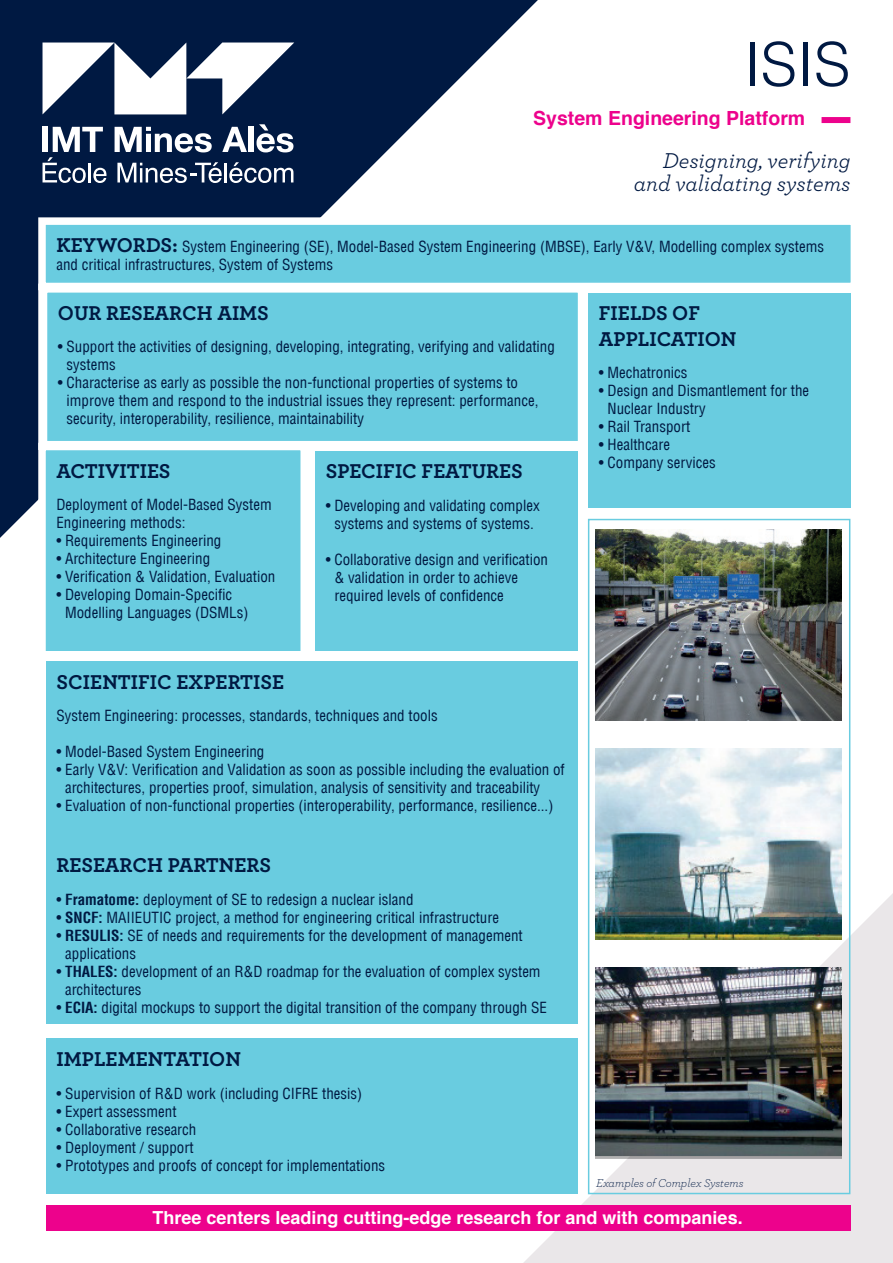
<style>
.page{position:relative;width:893px;height:1263px;background:#fff}
.page>*{position:absolute;margin:0;border:0;box-sizing:border-box;transform-origin:0 0}
.t1{font:300 60px "Helvetica";color:#001942}
.t2{font:italic 22.5px/22.5px "Archer";color:#001942;text-align:right}
.t3{font:700 21px/25.2px "Archer";color:#001942}
.t4{font:700 19.5px "Helvetica";color:#ed028c}
.t5{font:700 18px "Helvetica";color:#fff}
.t6{font:condensed 15px/18px "Helvetica LT";color:#001942}
.t7{font:italic 300 12px "Archer";color:#001942}
.s1{font-family:"Archer";font-weight:700;font-stretch:normal;font-size:21px}
.s2{font-weight:700}
</style>
<div class="page">
<svg style="left:0;top:0;width:538px;height:538px;fill:#001942"></svg>
<svg style="left:229px;top:162px;width:64px;height:21px"></svg>
<hr style="left:224px;top:163px;width:3px;height:19px;background:#fff">
<svg style="left:117px;top:162px;width:105px;height:21px"></svg>
<svg style="left:256px;top:124px;width:37px;height:28px"></svg>
<div style="left:249px;top:127px;width:5px;height:25px;background:#fff"></div>
<svg style="left:222px;top:127px;width:25px;height:25px"></svg>
<svg style="left:115px;top:127px;width:97px;height:25px"></svg>
<svg style="left:43px;top:127px;width:63px;height:56px"></svg>
<div style="left:43px;top:127px;width:5px;height:25px;background:#fff"></div>
<svg style="left:43px;top:43px;width:251px;height:71px"></svg>
<svg style="left:523px;top:893px;width:370px;height:370px;fill:#eae7e9"></svg>
<div style="left:315px;top:451px;width:262px;height:200px;background:#69cce0"></div>
<div style="left:42px;top:221px;width:812px;height:65px;background:#69cce0"></div>
<div style="left:38px;top:217px;width:820px;height:73px;border:8px solid #fff"></div>
<div style="left:42px;top:446px;width:262px;height:209px;background:#69cce0"></div>
<div style="left:38px;top:443px;width:270px;height:215px;border:8px solid #fff"></div>
<div style="left:588px;top:293px;width:262px;height:214px;background:#69cce0"></div>
<div style="left:46px;top:661px;width:531px;height:362px;background:#69cce0"></div>
<div style="left:588px;top:519px;width:262px;height:675px;border:2px solid #69cce0"></div>
<div style="left:46px;top:1039px;width:531px;height:155px;background:#69cce0"></div>
<img style="left:595px;top:529px;width:247px;height:192px">
<img style="left:595px;top:748px;width:247px;height:192px">
<img style="left:595px;top:1155px;width:247px;height:4px">
<img style="left:595px;top:967px;width:247px;height:188px">
<div style="left:43px;top:288px;width:539px;height:157px;background:#69cce0"></div>
<div style="left:38px;top:284px;width:549px;height:166px;border:9px solid #fff"></div>
<div style="left:46px;top:1205px;width:804px;height:26px;background:#ed028c"></div>
<div style="left:821px;top:117px;width:29px;height:6px;background:#ed028c"></div>
<h1 class="t1" style="left:744px;top:13px;width:108px">ISIS</h1>
<h3 class="t4" style="left:533px;top:103px;width:273px">System Engineering Platform</h3>
<h2 class="t2" style="left:634px;top:148px;width:218px">Designing, verifying and validating systems</h2>
<p class="t6" style="left:56px;top:238px;width:769px"><span class="s1">KEYWORDS:</span> System Engineering (SE), Model-Based System Engineering (MBSE), Early V&amp;V, Modelling complex systems and critical infrastructures, System of Systems</p>
<h3 class="t3" style="left:58px;top:299px;width:212px">OUR RESEARCH AIMS</h3>
<p class="t6" style="left:67px;top:338px;width:490px;text-indent:-9px">• Support the activities of designing, developing, integrating, verifying and validating systems</p>
<p class="t6" style="left:67px;top:374px;width:473px;text-indent:-9px">• Characterise as early as possible the non-functional properties of systems to improve them and respond to the industrial issues they represent: performance, security, interoperability, resilience, maintainability</p>
<h3 class="t3" style="left:56px;top:457px;width:116px">ACTIVITIES</h3>
<p class="t6" style="left:56px;top:495px;width:217px">Deployment of Model-Based System<br>Engineering methods:</p>
<p class="t6" style="left:56px;top:531px;width:166px">• Requirements Engineering</p>
<p class="t6" style="left:56px;top:549px;width:155px">• Architecture Engineering</p>
<p class="t6" style="left:56px;top:567px;width:220px">• Verification &amp; Validation, Evaluation</p>
<p class="t6" style="left:65px;top:585px;width:185px;text-indent:-9px">• Developing Domain-Specific<br>Modelling Languages (DSMLs)</p>
<h3 class="t3" style="left:326px;top:457px;width:199px">SPECIFIC FEATURES</h3>
<p class="t6" style="left:326px;top:496px;width:216px;text-align:center">• Developing and validating complex systems and systems of systems.</p>
<p class="t6" style="left:334px;top:550px;width:215px;text-indent:-9px">• Collaborative design and verification &amp; validation in order to achieve required levels of confidence</p>
<h3 class="t3" style="left:57px;top:668px;width:229px">SCIENTIFIC EXPERTISE</h3>
<p class="t6" style="left:57px;top:706px;width:383px">System Engineering: processes, standards, techniques and tools</p>
<p class="t6" style="left:57px;top:742px;width:209px">• Model-Based System Engineering</p>
<p class="t6" style="left:65px;top:760px;width:501px;text-indent:-9px">• Early V&amp;V: Verification and Validation as soon as possible including the evaluation of architectures, properties proof, simulation, analysis of sensitivity and traceability</p>
<p class="t6" style="left:57px;top:796px;width:498px">• Evaluation of non-functional properties (interoperability, performance, resilience...)</p>
<h3 class="t3" style="left:57px;top:851px;width:216px">RESEARCH PARTNERS</h3>
<p class="t6" style="left:57px;top:890px;width:359px">• <span class="s2">Framatome:</span> deployment of SE to redesign a nuclear island</p>
<p class="t6" style="left:57px;top:908px;width:444px">• <span class="s2">SNCF:</span> MAIIEUTIC project, a method for engineering critical infrastructure</p>
<p class="t6" style="left:65px;top:926px;width:459px;text-indent:-9px">• <span class="s2">RESULIS:</span> SE of needs and requirements for the development of management applications</p>
<p class="t6" style="left:65px;top:962px;width:477px;text-indent:-9px">• <span class="s2">THALES:</span> development of an R&amp;D roadmap for the evaluation of complex system architectures</p>
<p class="t6" style="left:57px;top:998px;width:492px">• <span class="s2">ECIA:</span> digital mockups to support the digital transition of the company through SE</p>
<h3 class="t3" style="left:57px;top:1045px;width:186px">IMPLEMENTATION</h3>
<p class="t6" style="left:57px;top:1084px;width:307px">• Supervision of R&amp;D work (including CIFRE thesis)</p>
<p class="t6" style="left:57px;top:1102px;width:121px">• Expert assessment</p>
<p class="t6" style="left:57px;top:1120px;width:141px">• Collaborative research</p>
<p class="t6" style="left:57px;top:1138px;width:139px">• Deployment / support</p>
<p class="t6" style="left:57px;top:1156px;width:330px">• Prototypes and proofs of concept for implementations</p>
<h3 class="t3" style="left:599px;top:299px;width:139px">FIELDS OF<br>APPLICATION</h3>
<p class="t6" style="left:599px;top:363px;width:90px">• Mechatronics</p>
<p class="t6" style="left:608px;top:381px;width:203px;text-indent:-9px">• Design and Dismantlement for the<br>Nuclear Industry</p>
<p class="t6" style="left:599px;top:417px;width:93px">• Rail Transport</p>
<p class="t6" style="left:599px;top:435px;width:73px">• Healthcare</p>
<p class="t6" style="left:599px;top:453px;width:118px">• Company services</p>
<p class="t7" style="left:596px;top:1175px;width:149px">Examples of Complex Systems</p>
<p class="t5" style="left:152px;top:1203px;width:592px">Three centers leading cutting-edge research for and with companies.</p>
</div>
